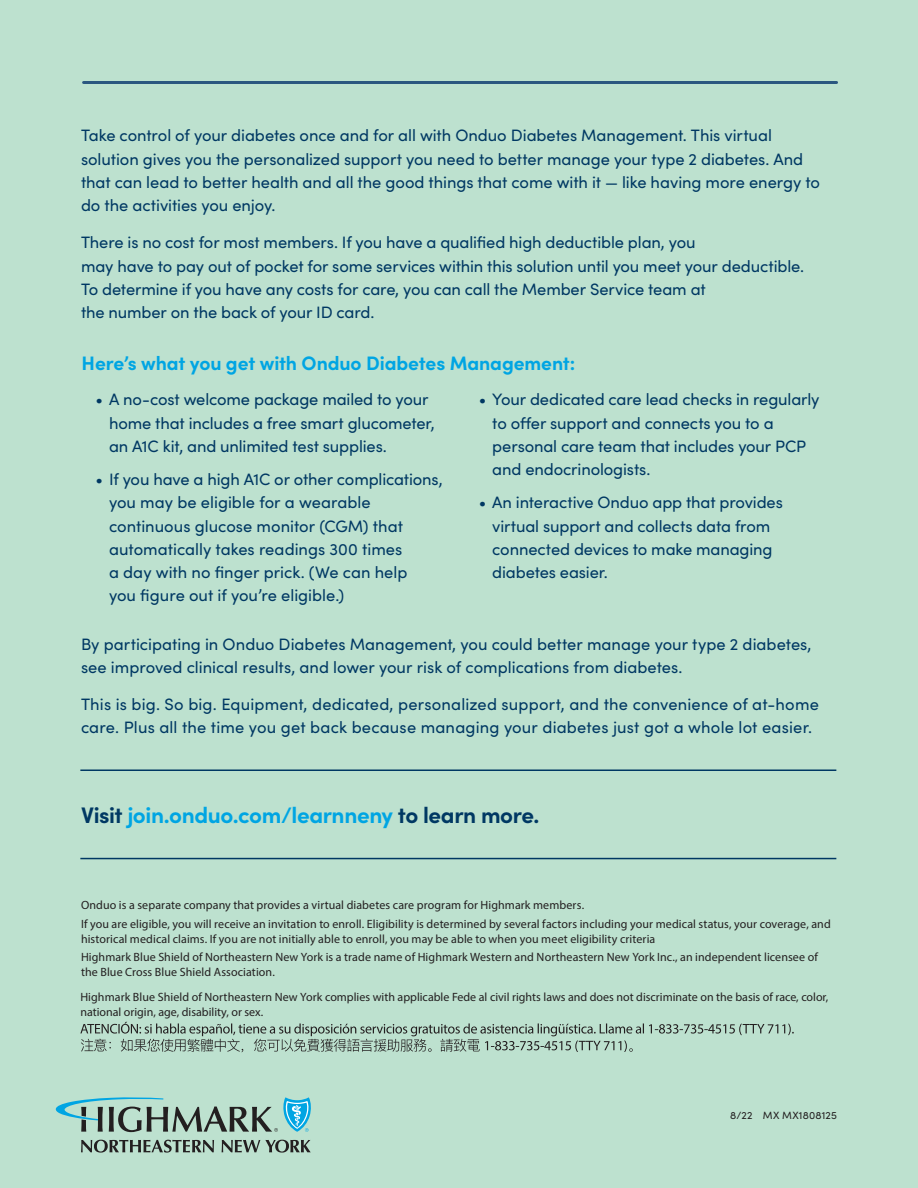
<style>
.page{position:relative;width:918px;height:1188px;background:#bde1cf}
.page>*{position:absolute;margin:0;border:0;box-sizing:border-box;transform-origin:0 0}
.bullet_body-Plantin{font:700 22.5px "Sofia Pro";letter-spacing:-.015em;color:#00a5e3}
.t1{font:700 19.5px "Sofia Pro";letter-spacing:-.005em;color:#00a5e3}
.t2{font:16.5px/23.2px "Sofia Pro";letter-spacing:-.005em;color:#003863}
.Disclaimer{font:12px/15px "Myriad Pro";letter-spacing:.005em;color:#231f20}
.t3{font:10.5px "Sofia Pro";letter-spacing:.02em;color:#231f20}
.s1{color:#003863}
</style>
<div class="page">
<hr style="left:80px;top:769px;width:756px;height:2px;background:#003863">
<hr style="left:80px;top:858px;width:756px;height:1px;background:#003863">
<hr style="left:84px;top:81px;width:753px;height:3px;background:#2b5780">
<svg style="left:56px;top:1097px;width:255px;height:35px"></svg>
<svg style="left:81px;top:1140px;width:133px;height:13px"></svg>
<svg style="left:222px;top:1140px;width:89px;height:13px"></svg>
<svg style="left:80px;top:1022px;width:714px;height:30px"></svg>
<p class="t2" style="left:81px;top:123px;width:741px">Take control of your diabetes once and for all with Onduo Diabetes Management. This virtual solution gives you the personalized support you need to better manage your type 2 diabetes. And that can lead to better health and all the good things that come with it — like having more energy to do the activities you enjoy.</p>
<p class="t2" style="left:81px;top:230px;width:725px">There is no cost for most members. If you have a qualified high deductible plan, you<br>may have to pay out of pocket for some services within this solution until you meet your deductible.<br>To determine if you have any costs for care, you can call the Member Service team at<br>the number on the back of your ID card.</p>
<p class="t1" style="left:82px;top:348px;width:495px">Here’s what you get with Onduo Diabetes Management:</p>
<p class="t2" style="left:109px;top:387px;width:327px;text-indent:-13px">• A no-cost welcome package mailed to your home that includes a free smart glucometer, an A1C kit, and unlimited test supplies.</p>
<p class="t2" style="left:109px;top:467px;width:335px;text-indent:-13px">• If you have a high A1C or other complications, you may be eligible for a wearable continuous glucose monitor (CGM) that automatically takes readings 300 times<br>a day with no finger prick. (We can help<br>you figure out if you’re eligible.)</p>
<p class="t2" style="left:492px;top:387px;width:329px;text-indent:-14px">• Your dedicated care lead checks in regularly to offer support and connects you to a personal care team that includes your PCP and endocrinologists.</p>
<p class="t2" style="left:492px;top:490px;width:292px;text-indent:-14px">• An interactive Onduo app that provides virtual support and collects data from connected devices to make managing diabetes easier.</p>
<p class="t2" style="left:81px;top:632px;width:732px">By participating in Onduo Diabetes Management, you could better manage your type 2 diabetes, see improved clinical results, and lower your risk of complications from diabetes.</p>
<p class="t2" style="left:81px;top:692px;width:739px">This is big. So big. Equipment, dedicated, personalized support, and the convenience of at-home care. Plus all the time you get back because managing your diabetes just got a whole lot easier.</p>
<p class="bullet_body-Plantin" style="left:81px;top:797px;width:460px"><span class="s1">Visit</span> join.onduo.com/learnneny <span class="s1">to learn more.</span></p>
<p class="Disclaimer" style="left:81px;top:898px;width:505px">Onduo is a separate company that provides a virtual diabetes care program for Highmark members.</p>
<p class="Disclaimer" style="left:81px;top:916px;width:751px">If you are eligible, you will receive an invitation to enroll. Eligibility is determined by several factors including your medical status, your coverage, and historical medical claims. If you are not initially able to enroll, you may be able to when you meet eligibility criteria</p>
<p class="Disclaimer" style="left:81px;top:949px;width:738px">Highmark Blue Shield of Northeastern New York is a trade name of Highmark Western and Northeastern New York Inc., an independent licensee of the Blue Cross Blue Shield Association.</p>
<p class="Disclaimer" style="left:80px;top:989px;width:750px">Highmark Blue Shield of Northeastern New York complies with applicable Fede al civil rights laws and does not discriminate on the basis of race, color, national origin, age, disability, or sex.</p>
<p class="t3" style="left:730px;top:1108px;width:108px">8/22 MX MX1808125</p>
</div>
